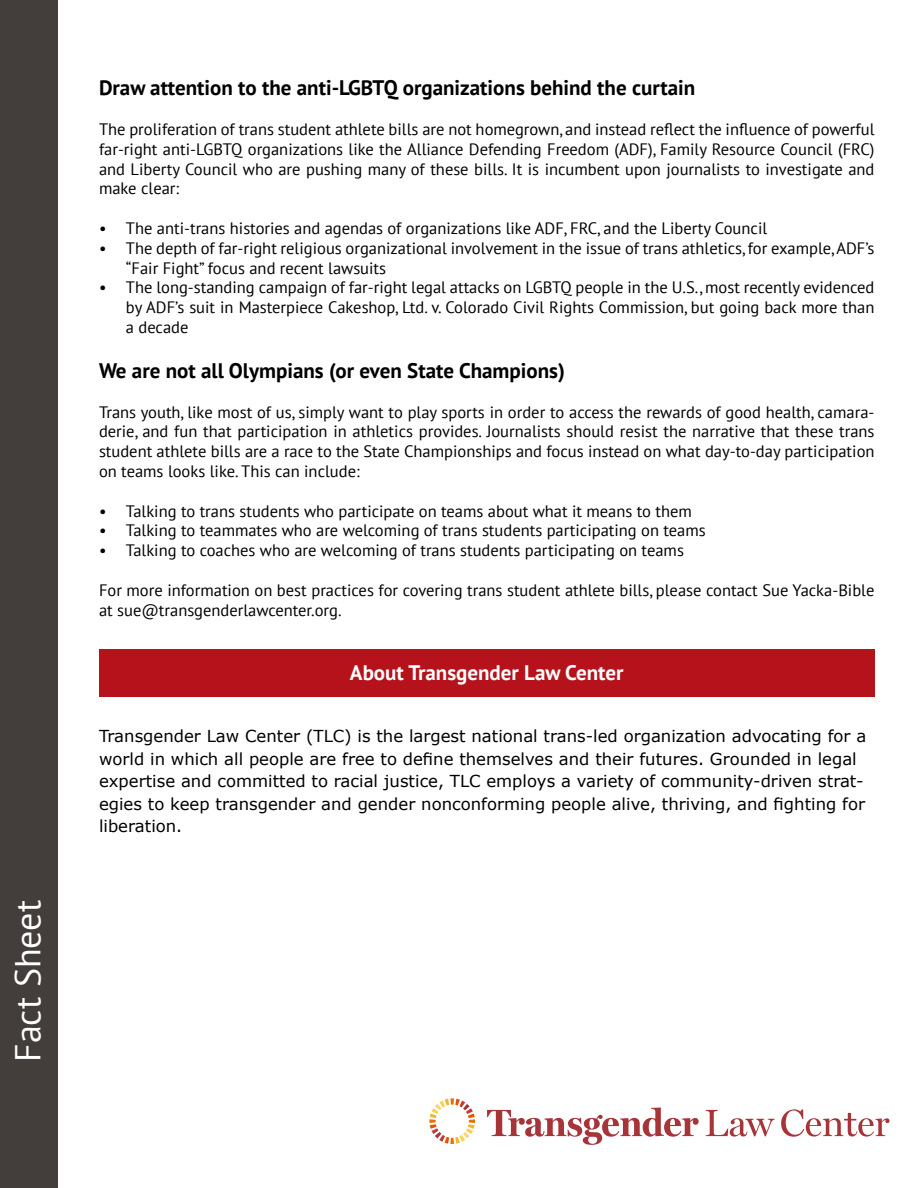
<style>
.page{position:relative;width:918px;height:1188px;background:#fff}
.page>*{position:absolute;margin:0;border:0;box-sizing:border-box;transform-origin:0 0}
.t1{font:36px "PT Sans";color:#fff}
.t2{font:700 21px "PT Sans";color:#000}
.t3{font:700 21px "PT Sans";color:#fff}
.t4{font:16.5px/19.8px "PT Sans";color:#000;text-align:justify}
.t5{font:16.5px/22.5px "Verdana";color:#000}
</style>
<div class="page">
<div style="left:0;top:0;width:58px;height:1188px;background:#433e3c"></div>
<div style="left:99px;top:649px;width:775px;height:48px;background:#b5121b"></div>
<svg style="left:487px;top:1107px;width:212px;height:38px"></svg>
<svg style="left:706px;top:1110px;width:69px;height:27px"></svg>
<svg style="left:781px;top:1109px;width:109px;height:28px"></svg>
<svg style="left:429px;top:1098px;width:46px;height:46px"></svg>
<h1 class="t1" style="left:5px;top:1062px;width:163px;rotate:-90deg">Fact Sheet</h1>
<p class="t2" style="left:99px;top:74px;width:598px">Draw attention to the anti-LGBTQ organizations behind the curtain</p>
<p class="t4" style="left:99px;top:119px;width:777px">The proliferation of trans student athlete bills are not homegrown, and instead reflect the influence of powerful far-right anti-LGBTQ organizations like the Alliance Defending Freedom (ADF), Family Resource Council (FRC) and Liberty Council who are pushing many of these bills. It is incumbent upon journalists to investigate and make clear:</p>
<p class="t4" style="left:99px;top:218px;width:670px">• The anti-trans histories and agendas of organizations like ADF, FRC, and the Liberty Council</p>
<p class="t4" style="left:126px;top:238px;width:750px;text-indent:-27px">• The depth of far-right religious organizational involvement in the issue of trans athletics, for example, ADF’s “Fair Fight” focus and recent lawsuits</p>
<p class="t4" style="left:126px;top:277px;width:750px;text-indent:-27px">• The long-standing campaign of far-right legal attacks on LGBTQ people in the U.S., most recently evidenced by ADF’s suit in Masterpiece Cakeshop, Ltd. v. Colorado Civil Rights Commission, but going back more than a decade</p>
<p class="t2" style="left:99px;top:357px;width:468px">We are not all Olympians (or even State Champions)</p>
<p class="t4" style="left:99px;top:401px;width:777px">Trans youth, like most of us, simply want to play sports in order to access the rewards of good health, camara&shy;derie, and fun that participation in athletics provides. Journalists should resist the narrative that these trans student athlete bills are a race to the State Championships and focus instead on what day-to-day participation on teams looks like. This can include:</p>
<p class="t4" style="left:99px;top:500px;width:594px">• Talking to trans students who participate on teams about what it means to them</p>
<p class="t4" style="left:99px;top:520px;width:608px">• Talking to teammates who are welcoming of trans students participating on teams</p>
<p class="t4" style="left:99px;top:540px;width:586px">• Talking to coaches who are welcoming of trans students participating on teams</p>
<p class="t4" style="left:99px;top:580px;width:777px">For more information on best practices for covering trans student athlete bills, please contact Sue Yacka-Bible at sue@transgenderlawcenter.org.</p>
<p class="t3" style="left:350px;top:659px;width:275px">About Transgender Law Center</p>
<p class="t5" style="left:99px;top:725px;width:769px">Transgender Law Center (TLC) is the largest national trans-led organization advocating for a world in which all people are free to define themselves and their futures. Grounded in legal expertise and committed to racial justice, TLC employs a variety of community-driven strat&shy;egies to keep transgender and gender nonconforming people alive, thriving, and fighting for liberation.</p>
</div>
